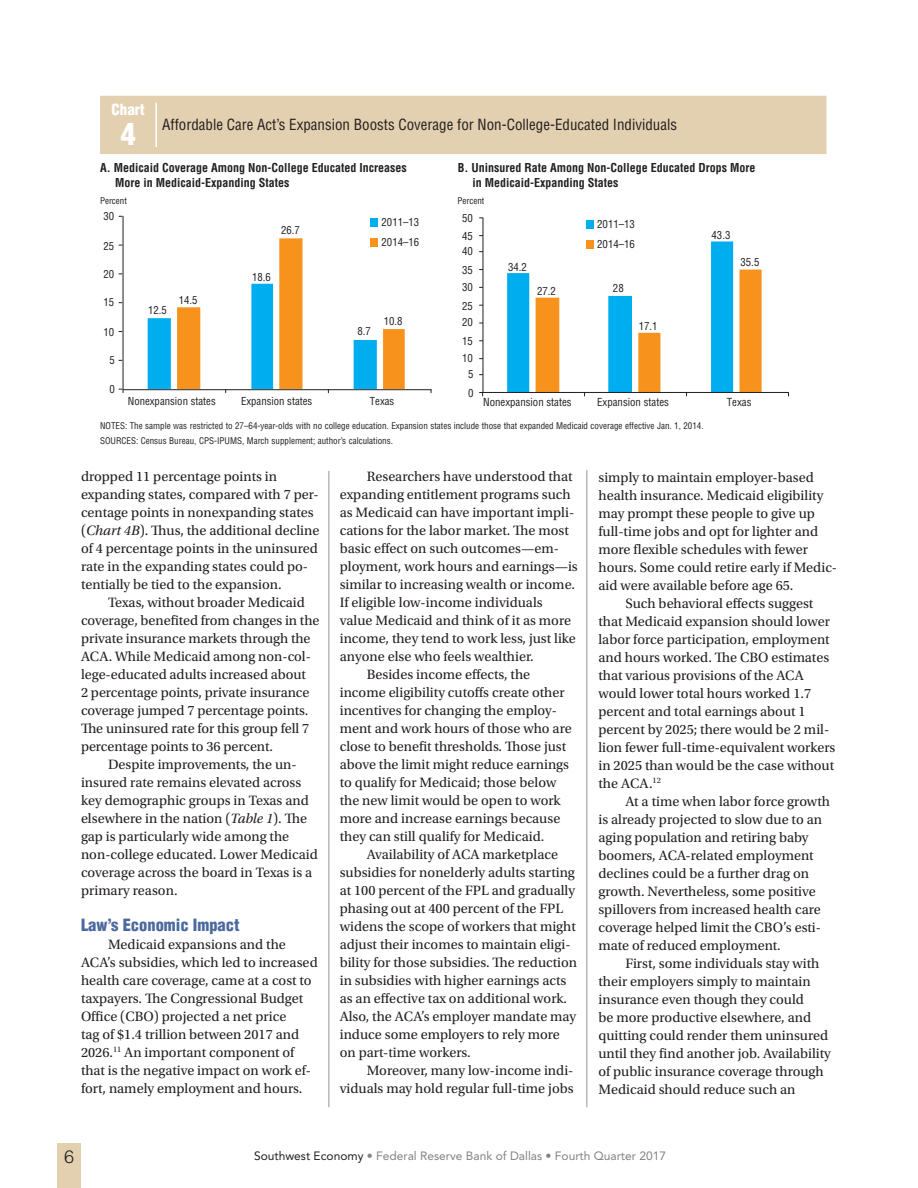
<style>
.page{position:relative;width:918px;height:1188px;background:#fff}
.page>*{position:absolute;margin:0;border:0;box-sizing:border-box;transform-origin:0 0}
.Chart{font:900 condensed 30px "Helvetica LT Std";color:#fff}
.pagenumber{font:300 18px "Helvetica LT Std";color:#231f20}
.ArticleSubhead{font:900 condensed 16.5px "Helvetica LT Std";color:#4b699e}
.ChartTitle{font:condensed 15px "Helvetica LT Std";color:#231f20}
.Chart_word{font:900 condensed 15px "Helvetica LT Std";color:#fff}
.ArticleIndent{font:14.25px/18px "Utopia Std";color:#231f20}
.ChartAxis{font:700 condensed 12px "Helvetica LT Std";color:#231f20}
.t1{font:12px "Avenir LT Std";color:#808285}
.t2{font:condensed 10.8px/19.8px "Helvetica LT Std";color:#231f20}
.Source{font:condensed 9px "Helvetica LT Std";color:#231f20}
.ChartAxis-2{font:condensed 9px "Helvetica LT Std";color:#231f20}
.s1{font-style:italic}
.s2{color:#231f20}
</style>
<div class="page">
<div style="left:57px;top:1144px;width:24px;height:44px;background:#e3d0b0"></div>
<div style="left:100px;top:96px;width:726px;height:58px;background:#e3d0b0"></div>
<hr style="left:155px;top:103px;width:2px;height:44px;background:#fff">
<div style="left:370px;top:218px;width:8px;height:9px;background:#00aeef"></div>
<hr style="left:123px;top:389px;width:308px;height:1px;background:#231f20">
<hr style="left:123px;top:216px;width:1px;height:173px;background:#231f20">
<svg style="left:148px;top:238px;width:257px;height:155px"></svg>
<div style="left:586px;top:220px;width:8px;height:9px;background:#00aeef"></div>
<div style="left:586px;top:240px;width:8px;height:9px;background:#f7931d"></div>
<hr style="left:483px;top:218px;width:1px;height:174px;background:#231f20">
<svg style="left:507px;top:241px;width:255px;height:155px"></svg>
<hr style="left:483px;top:392px;width:305px;height:1px;background:#231f20">
<hr style="left:328px;top:471px;width:1px;height:636px;background:#939598">
<hr style="left:586px;top:470px;width:1px;height:637px;background:#939598">
<p class="Chart_word" style="left:112px;top:100px;width:35px">Chart</p>
<p class="Chart" style="left:121px;top:115px;width:16px">4</p>
<p class="ChartTitle" style="left:162px;top:115px;width:516px">Affordable Care Act’s Expansion Boosts Coverage for Non-College-Educated Individuals</p>
<p class="ChartAxis" style="left:100px;top:160px;width:308px">A. Medicaid Coverage Among Non-College Educated Increases</p>
<p class="ChartAxis" style="left:458px;top:160px;width:299px">B. Uninsured Rate Among Non-College Educated Drops More</p>
<p class="ChartAxis" style="left:115px;top:175px;width:176px">More in Medicaid-Expanding States</p>
<p class="ChartAxis" style="left:472px;top:175px;width:148px">in Medicaid-Expanding States</p>
<p class="ChartAxis-2" style="left:100px;top:195px;width:28px">Percent</p>
<p class="ChartAxis-2" style="left:458px;top:195px;width:28px">Percent</p>
<p class="t2" style="left:104px;top:206px;width:12px">30</p>
<p class="t2" style="left:104px;top:236px;width:12px">25</p>
<p class="t2" style="left:281px;top:220px;width:20px">26.7</p>
<p class="t2" style="left:382px;top:212px;width:39px">2011–13<br>2014–16</p>
<p class="t2" style="left:462px;top:208px;width:12px">50</p>
<p class="t2" style="left:462px;top:226px;width:12px">45</p>
<p class="t2" style="left:462px;top:241px;width:12px">40</p>
<p class="t2" style="left:597px;top:214px;width:39px">2011–13<br>2014–16</p>
<p class="t2" style="left:712px;top:225px;width:20px">43.3</p>
<p class="t2" style="left:104px;top:264px;width:12px">20</p>
<p class="t2" style="left:252px;top:267px;width:20px">18.6</p>
<p class="t2" style="left:462px;top:260px;width:12px">35</p>
<p class="t2" style="left:508px;top:257px;width:20px">34.2</p>
<p class="t2" style="left:741px;top:252px;width:20px">35.5</p>
<p class="t2" style="left:104px;top:293px;width:12px">15</p>
<p class="t2" style="left:148px;top:300px;width:20px">12.5</p>
<p class="t2" style="left:179px;top:290px;width:20px">14.5</p>
<p class="t2" style="left:462px;top:278px;width:12px">30</p>
<p class="t2" style="left:462px;top:296px;width:12px">25</p>
<p class="t2" style="left:537px;top:281px;width:20px">27.2</p>
<p class="t2" style="left:613px;top:278px;width:12px">28</p>
<p class="t2" style="left:104px;top:322px;width:12px">10</p>
<p class="t2" style="left:358px;top:321px;width:15px">8.7</p>
<p class="t2" style="left:384px;top:311px;width:20px">10.8</p>
<p class="t2" style="left:462px;top:312px;width:12px">20</p>
<p class="t2" style="left:462px;top:331px;width:12px">15</p>
<p class="t2" style="left:639px;top:316px;width:20px">17.1</p>
<p class="t2" style="left:109px;top:351px;width:7px">5</p>
<p class="t2" style="left:462px;top:348px;width:12px">10</p>
<p class="t2" style="left:468px;top:364px;width:7px">5</p>
<p class="t2" style="left:109px;top:379px;width:7px">0</p>
<p class="t2" style="left:128px;top:391px;width:90px">Nonexpansion states</p>
<p class="t2" style="left:241px;top:391px;width:73px">Expansion states</p>
<p class="t2" style="left:370px;top:391px;width:26px">Texas</p>
<p class="t2" style="left:468px;top:383px;width:7px">0</p>
<p class="t2" style="left:483px;top:392px;width:90px">Nonexpansion states</p>
<p class="t2" style="left:597px;top:392px;width:73px">Expansion states</p>
<p class="t2" style="left:727px;top:392px;width:26px">Texas</p>
<p class="Source" style="left:100px;top:420px;width:605px">NOTES: The sample was restricted to 27–64-year-olds with no college education. Expansion states include those that expanded Medicaid coverage effective Jan. 1, 2014.</p>
<p class="Source" style="left:100px;top:435px;width:294px">SOURCES: Census Bureau, CPS-IPUMS, March supplement; author’s calculations.</p>
<p class="ArticleIndent" style="left:81px;top:467px;width:240px">dropped 11 percentage points in expanding states, compared with 7 per&shy;centage points in nonexpanding states (<span class="s1">Chart 4B</span>). Thus, the additional decline of 4 percentage points in the uninsured rate in the expanding states could po&shy;tentially be tied to the expansion.</p>
<p class="ArticleIndent" style="left:81px;top:593px;width:240px;text-indent:27px">Texas, without broader Medicaid coverage, benefited from changes in the private insurance markets through the ACA. While Medicaid among non-col&shy;lege-educated adults increased about<br>2 percentage points, private insurance coverage jumped 7 percentage points.<br>The uninsured rate for this group fell 7 percentage points to 36 percent.</p>
<p class="ArticleIndent" style="left:81px;top:755px;width:238px;text-indent:27px">Despite improvements, the un&shy;insured rate remains elevated across key demographic groups in Texas and elsewhere in the nation (<span class="s1">Table 1</span>). The gap is particularly wide among the non-college educated. Lower Medicaid coverage across the board in Texas is a primary reason.</p>
<p class="ArticleSubhead" style="left:81px;top:914px;width:160px">Law’s Economic Impact</p>
<p class="ArticleIndent" style="left:81px;top:935px;width:238px;text-indent:27px">Medicaid expansions and the ACA’s subsidies, which led to increased health care coverage, came at a cost to taxpayers. The Congressional Budget Office (CBO) projected a net price<br>tag of $1.4 trillion between 2017 and 2026.<sup>11</sup> An important component of that is the negative impact on work ef&shy;fort, namely employment and hours.</p>
<p class="ArticleIndent" style="left:340px;top:468px;width:240px;text-indent:27px">Researchers have understood that expanding entitlement programs such as Medicaid can have important impli&shy;cations for the labor market. The most basic effect on such outcomes—em&shy;ployment, work hours and earnings—is similar to increasing wealth or income.<br>If eligible low-income individuals value Medicaid and think of it as more income, they tend to work less, just like anyone else who feels wealthier.</p>
<p class="ArticleIndent" style="left:340px;top:666px;width:233px;text-indent:27px">Besides income effects, the income eligibility cutoffs create other incentives for changing the employ&shy;ment and work hours of those who are close to benefit thresholds. Those just above the limit might reduce earnings to qualify for Medicaid; those below the new limit would be open to work more and increase earnings because they can still qualify for Medicaid.</p>
<p class="ArticleIndent" style="left:340px;top:846px;width:239px;text-indent:27px">Availability of ACA marketplace subsidies for nonelderly adults starting at 100 percent of the FPL and gradually phasing out at 400 percent of the FPL widens the scope of workers that might adjust their incomes to maintain eligi&shy;bility for those subsidies. The reduction in subsidies with higher earnings acts as an effective tax on additional work.<br>Also, the ACA’s employer mandate may induce some employers to rely more on part-time workers.</p>
<p class="ArticleIndent" style="left:340px;top:1062px;width:235px;text-align:right">Moreover, many low-income indi&shy;viduals may hold regular full-time jobs</p>
<p class="ArticleIndent" style="left:598px;top:469px;width:240px">simply to maintain employer-based health insurance. Medicaid eligibility may prompt these people to give up full-time jobs and opt for lighter and more flexible schedules with fewer hours. Some could retire early if Medic&shy;aid were available before age 65.</p>
<p class="ArticleIndent" style="left:598px;top:595px;width:239px;text-indent:27px">Such behavioral effects suggest that Medicaid expansion should lower labor force participation, employment and hours worked. The CBO estimates that various provisions of the ACA would lower total hours worked 1.7 percent and total earnings about 1 percent by 2025; there would be 2 mil&shy;lion fewer full-time-equivalent workers in 2025 than would be the case without the ACA.<sup>12</sup></p>
<p class="ArticleIndent" style="left:598px;top:793px;width:233px;text-indent:27px">At a time when labor force growth is already projected to slow due to an aging population and retiring baby boomers, ACA-related employment declines could be a further drag on growth. Nevertheless, some positive spillovers from increased health care coverage helped limit the CBO’s esti&shy;mate of reduced employment.</p>
<p class="ArticleIndent" style="left:598px;top:955px;width:234px;text-indent:27px">First, some individuals stay with their employers simply to maintain insurance even though they could<br>be more productive elsewhere, and quitting could render them uninsured until they find another job. Availability of public insurance coverage through Medicaid should reduce such an</p>
<p class="pagenumber" style="left:64px;top:1146px;width:12px">6</p>
<p class="t1" style="left:254px;top:1149px;width:414px"><span class="s2">Southwest Economy</span> • Federal Reserve Bank of Dallas • Fourth Quarter 2017</p>
</div>
